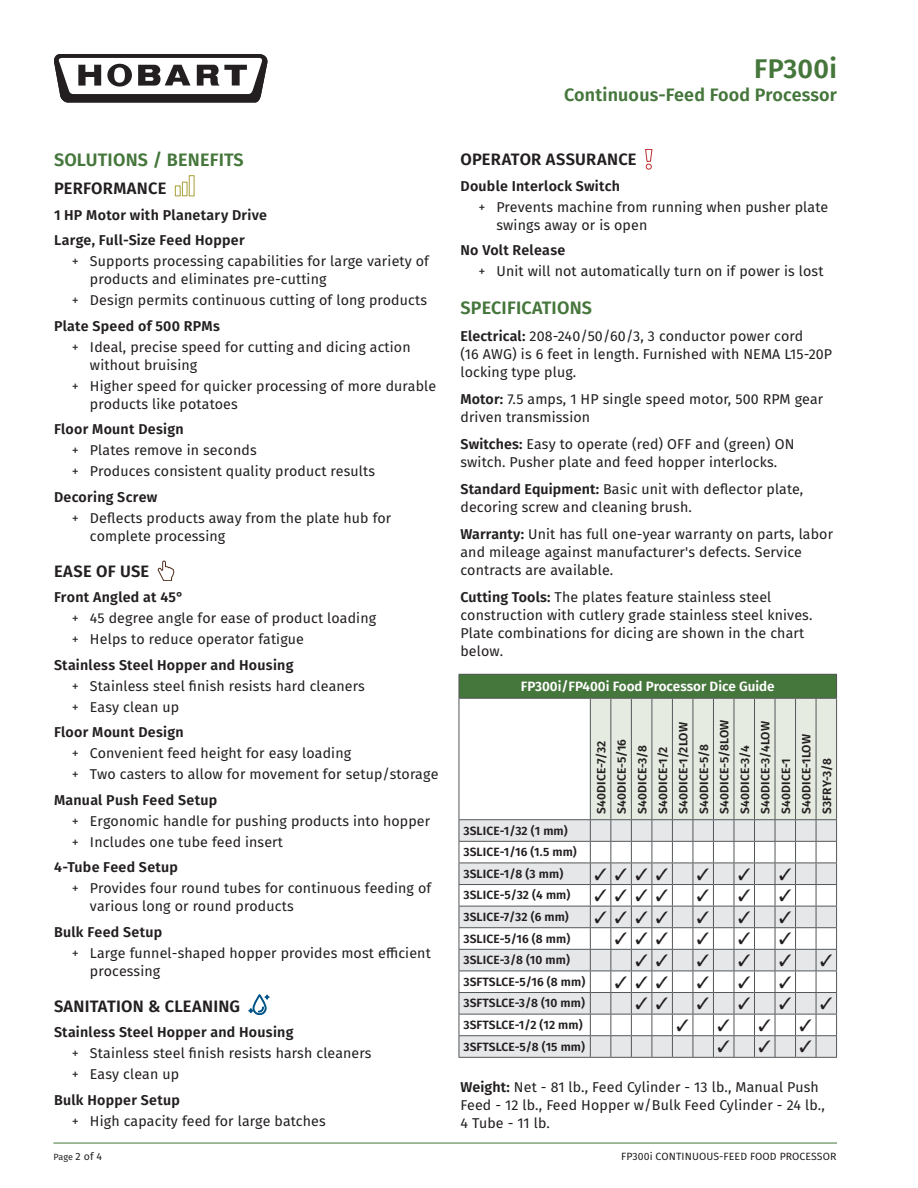
<style>
.page{position:relative;width:918px;height:1188px;background:#fff}
.page>*{position:absolute;margin:0;border:0;box-sizing:border-box;transform-origin:0 0}
.t1{font:600 27px "Fira Sans";letter-spacing:.01em;color:#45763b}
.t2{font:600 18px "Fira Sans";letter-spacing:.01em;color:#45763b}
.t3{font:600 16.5px "Fira Sans";letter-spacing:.01em;color:#231f20}
.t4{font:16.5px "Zapf Dingbats Std";color:#231f20}
.t5{font:14.25px/21px "Fira Sans";letter-spacing:.01em;color:#231f20}
.t6{font:600 14.25px/25.5px "Fira Sans";letter-spacing:.02em;color:#231f20}
.t7{font:600 13.5px "Fira Sans";color:#fff}
.t8{font:600 12px/20.5px "Fira Sans";letter-spacing:.01em;color:#231f20}
.t9{font:10.5px "Fira Sans";letter-spacing:.01em;color:#231f20}
.t10{font:9px "Fira Sans";color:#231f20}
.s1{font-style:inherit}
.s2{font-weight:600}
.s3{font-size:10.5px}
</style>
<div class="page">
<hr style="left:53px;top:1143px;width:784px;height:1px;background:#45763b">
<svg style="left:54px;top:54px;width:213px;height:49px"></svg>
<svg style="left:175px;top:175px;width:19px;height:21px"></svg>
<svg style="left:158px;top:561px;width:16px;height:20px"></svg>
<svg style="left:249px;top:995px;width:20px;height:20px"></svg>
<svg style="left:645px;top:149px;width:7px;height:21px"></svg>
<div style="left:459px;top:674px;width:378px;height:24px;background:#45763b"></div>
<svg style="left:460px;top:820px;width:130px;height:237px;fill:#e6e7e9"></svg>
<hr style="left:459px;top:674px;width:131px;height:1px;background:#535759">
<svg style="left:459px;top:675px;width:1px;height:23px"></svg>
<hr style="left:459px;top:698px;width:131px;height:1px;background:#535759">
<hr style="left:459px;top:699px;width:1px;height:120px;background:#535759">
<hr style="left:459px;top:819px;width:131px;height:1px;background:#535759">
<hr style="left:459px;top:841px;width:131px;height:1px;background:#535759">
<hr style="left:459px;top:863px;width:131px;height:1px;background:#535759">
<hr style="left:459px;top:884px;width:131px;height:1px;background:#535759">
<hr style="left:459px;top:906px;width:131px;height:1px;background:#535759">
<hr style="left:459px;top:927px;width:131px;height:1px;background:#535759">
<hr style="left:459px;top:949px;width:131px;height:1px;background:#535759">
<hr style="left:459px;top:971px;width:131px;height:1px;background:#535759">
<hr style="left:459px;top:992px;width:131px;height:1px;background:#535759">
<hr style="left:459px;top:1014px;width:131px;height:1px;background:#535759">
<hr style="left:459px;top:1035px;width:131px;height:1px;background:#535759">
<svg style="left:459px;top:820px;width:1px;height:237px"></svg>
<hr style="left:459px;top:1057px;width:131px;height:1px;background:#535759">
<svg style="left:590px;top:674px;width:247px;height:384px"></svg>
<p class="t2" style="left:54px;top:145px;width:191px">SOLUTIONS / BENEFITS</p>
<p class="t3" style="left:54px;top:175px;width:114px">PERFORMANCE</p>
<p class="t6" style="left:54px;top:201px;width:215px">1 HP Motor with Planetary Drive<br>Large, Full-Size Feed Hopper</p>
<p class="t5" style="left:90px;top:252px;width:341px;line-height:18px;text-indent:-18px"><span class="s1">+</span> Supports processing capabilities for large variety of products and eliminates pre-cutting</p>
<p class="t5" style="left:54px;top:287px;width:375px;line-height:25.5px;text-indent:18px"><span class="s1">+</span> Design permits continuous cutting of long products<br><span class="s2">Plate Speed of 500 RPMs</span></p>
<p class="t5" style="left:90px;top:338px;width:322px;line-height:18px;text-indent:-18px"><span class="s1">+</span> Ideal, precise speed for cutting and dicing action without bruising</p>
<p class="t5" style="left:90px;top:377px;width:348px;line-height:18px;text-indent:-18px"><span class="s1">+</span> Higher speed for quicker processing of more durable products like potatoes</p>
<p class="t5" style="left:72px;top:419px;width:305px;text-indent:-18px"><span class="s2">Floor Mount Design<br></span><span class="s1">+</span> Plates remove in seconds<br><span class="s1">+</span> Produces consistent quality product results</p>
<p class="t5" style="left:72px;top:486px;width:321px;text-indent:-18px"><span class="s2">Decoring Screw<br></span><span class="s1">+</span> Deflects products away from the plate hub for</p>
<p class="t5" style="left:90px;top:525px;width:137px">complete processing</p>
<p class="t3" style="left:54px;top:558px;width:97px">EASE OF USE</p>
<p class="t5" style="left:72px;top:587px;width:306px;text-indent:-18px"><span class="s2">Front Angled at 45°<br></span><span class="s1">+</span> 45 degree angle for ease of product loading <span class="s1">+</span> Helps to reduce operator fatigue</p>
<p class="t5" style="left:72px;top:654px;width:294px;text-indent:-18px"><span class="s2">Stainless Steel Hopper and Housing<br></span><span class="s1">+</span> Stainless steel finish resists hard cleaners <span class="s1">+</span> Easy clean up</p>
<p class="t5" style="left:72px;top:722px;width:368px;text-indent:-18px"><span class="s2">Floor Mount Design<br></span><span class="s1">+</span> Convenient feed height for easy loading<br><span class="s1">+</span> Two casters to allow for movement for setup/storage</p>
<p class="t5" style="left:72px;top:789px;width:360px;text-indent:-18px"><span class="s2">Manual Push Feed Setup<br></span><span class="s1">+</span> Ergonomic handle for pushing products into hopper <span class="s1">+</span> Includes one tube feed insert</p>
<p class="t5" style="left:72px;top:857px;width:361px;text-indent:-18px"><span class="s2">4-Tube Feed Setup<br></span><span class="s1">+</span> Provides four round tubes for continuous feeding of</p>
<p class="t5" style="left:90px;top:896px;width:205px">various long or round products</p>
<p class="t5" style="left:72px;top:921px;width:360px;text-indent:-18px"><span class="s2">Bulk Feed Setup<br></span><span class="s1">+</span> Large funnel-shaped hopper provides most efficient</p>
<p class="t5" style="left:90px;top:960px;width:72px">processing</p>
<p class="t3" style="left:54px;top:993px;width:188px">SANITATION &amp; CLEANING</p>
<p class="t5" style="left:72px;top:1022px;width:301px;text-indent:-18px"><span class="s2">Stainless Steel Hopper and Housing<br></span><span class="s1">+</span> Stainless steel finish resists harsh cleaners <span class="s1">+</span> Easy clean up</p>
<p class="t5" style="left:72px;top:1089px;width:255px;text-indent:-18px"><span class="s2">Bulk Hopper Setup<br></span><span class="s1">+</span> High capacity feed for large batches</p>
<h1 class="t1" style="left:754px;top:47px;width:84px">FP300i</h1>
<p class="t2" style="left:564px;top:80px;width:274px">Continuous-Feed Food Processor</p>
<p class="t3" style="left:460px;top:146px;width:178px">OPERATOR ASSURANCE</p>
<p class="t5" style="left:478px;top:175px;width:351px;text-indent:-18px"><span class="s2">Double Interlock Switch<br></span><span class="s1">+</span> Prevents machine from running when pusher plate</p>
<p class="t5" style="left:496px;top:214px;width:152px">swings away or is open</p>
<p class="t5" style="left:478px;top:240px;width:347px;text-indent:-18px"><span class="s2">No Volt Release<br></span><span class="s1">+</span> Unit will not automatically turn on if power is lost</p>
<p class="t2" style="left:460px;top:293px;width:133px">SPECIFICATIONS</p>
<p class="t5" style="left:460px;top:327px;width:373px;line-height:18px"><span class="s2">Electrical:</span> 208-240/50/60/3, 3 conductor power cord<br>(16 AWG) is 6 feet in length. Furnished with NEMA L15-20P locking type plug.</p>
<p class="t5" style="left:460px;top:390px;width:364px;line-height:18px"><span class="s2">Motor:</span> 7.5 amps, 1 HP single speed motor, 500 RPM gear driven transmission</p>
<p class="t5" style="left:460px;top:435px;width:335px;line-height:18px"><span class="s2">Switches:</span> Easy to operate (red) OFF and (green) ON switch. Pusher plate and feed hopper interlocks.</p>
<p class="t5" style="left:460px;top:480px;width:344px;line-height:18px"><span class="s2">Standard Equipment:</span> Basic unit with deflector plate, decoring screw and cleaning brush.</p>
<p class="t5" style="left:460px;top:525px;width:374px;line-height:18px"><span class="s2">Warranty:</span> Unit has full one-year warranty on parts, labor and mileage against manufacturer's defects. Service contracts are available.</p>
<p class="t5" style="left:460px;top:588px;width:353px;line-height:18px"><span class="s2">Cutting Tools:</span> The plates feature stainless steel construction with cutlery grade stainless steel knives.<br>Plate combinations for dicing are shown in the chart below.</p>
<p class="t7" style="left:521px;top:675px;width:255px">FP300i/FP400i Food Processor Dice Guide</p>
<p class="t8" style="left:590px;top:814px;width:95px;rotate:-90deg">S40DICE-7/32<br>S40DICE-5/16<br>S40DICE-3/8<br>S40DICE-1/2<br>S40DICE-1/2LOW<br>S40DICE-5/8<br>S40DICE-5/8LOW<br>S40DICE-3/4<br>S40DICE-3/4LOW<br>S40DICE-1<br>S40DICE-1LOW<br>S3FRY-3/8</p>
<p class="t8" style="left:463px;top:819px;width:115px;line-height:21.6px">3SLICE-1/32 (1 mm)<br>3SLICE-1/16 (1.5 mm)<br>3SLICE-1/8 (3 mm)</p>
<p class="t4" style="left:594px;top:866px;width:76px">✓✓✓✓</p>
<p class="t8" style="left:463px;top:884px;width:108px">3SLICE-5/32 (4 mm)</p>
<p class="t4" style="left:594px;top:888px;width:76px">✓✓✓✓</p>
<p class="t8" style="left:463px;top:906px;width:107px">3SLICE-7/32 (6 mm)</p>
<p class="t4" style="left:594px;top:909px;width:76px">✓✓✓✓</p>
<p class="t8" style="left:463px;top:927px;width:108px">3SLICE-5/16 (8 mm)</p>
<p class="t4" style="left:615px;top:931px;width:55px">✓✓✓</p>
<p class="t8" style="left:463px;top:949px;width:108px">3SLICE-3/8 (10 mm)</p>
<p class="t8" style="left:463px;top:971px;width:123px">3SFTSLCE-5/16 (8 mm)</p>
<p class="t4" style="left:615px;top:974px;width:55px">✓✓✓</p>
<p class="t8" style="left:463px;top:992px;width:123px">3SFTSLCE-3/8 (10 mm)</p>
<p class="t8" style="left:463px;top:1014px;width:121px">3SFTSLCE-1/2 (12 mm)</p>
<p class="t8" style="left:463px;top:1035px;width:123px">3SFTSLCE-5/8 (15 mm)</p>
<p class="t5" style="left:460px;top:1078px;width:366px;line-height:18px"><span class="s2">Weight:</span> Net - 81 lb., Feed Cylinder - 13 lb., Manual Push<br>Feed - 12 lb., Feed Hopper w/Bulk Feed Cylinder - 24 lb.,<br>4 Tube - 11 lb.</p>
<p class="t10" style="left:53px;top:1150px;width:50px">Page <span class="s3">2 of 4</span></p>
<p class="t9" style="left:621px;top:1148px;width:217px">FP300i CONTINUOUS-FEED FOOD PROCESSOR</p>
</div>
